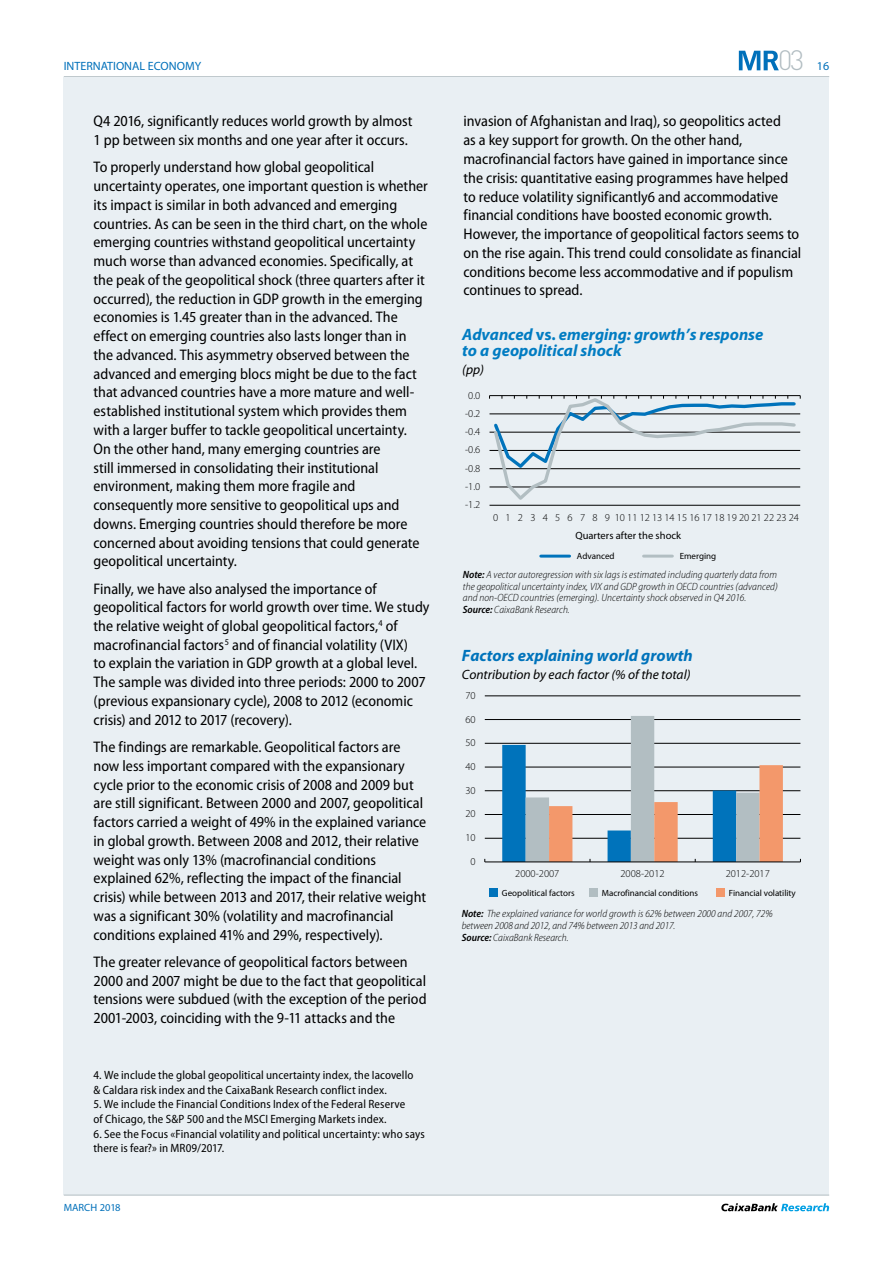
<style>
.page{position:relative;width:893px;height:1263px;background:#fff}
.page>*{position:absolute;margin:0;border:0;box-sizing:border-box;transform-origin:0 0}
.t1{font:300 27.6px "DIN Pro";color:#b2bdc2}
.t2{font:italic 700 16.5px/16.5px "Myriad Pro";color:#017cc2}
.t3{font:italic 700 16.5px "Myriad Pro";color:#0073bb}
.t4{font:semi-condensed 15.3px/18.8px "Myriad Pro";color:#000}
.t5{font:italic 13.5px "Myriad Pro";color:#000}
.t6{font:semi-condensed 12px/14.7px "Myriad Pro";letter-spacing:.01em;color:#000}
.t7{font:12px "Myriad Pro";color:#0070ba}
.t8{font:italic 300 semi-condensed 10.5px/11.7px "Myriad Pro";letter-spacing:.005em;color:#000}
.t9{font:300 10.5px "Myriad Pro";color:#000}
.t10{font:10.5px "Myriad Pro";letter-spacing:.005em;color:#000}
.t11{font:10.5px "Myriad Pro";color:#0070ba}
.t12{font:9px "Myriad Pro";letter-spacing:-.005em;color:#000}
.s1{font-style:normal}
.s2{font-weight:600}
</style>
<div class="page">
<hr style="left:64px;top:76px;width:765px;height:1px;background:#b2bdc2">
<div style="left:64px;top:77px;width:765px;height:1118px;background:#e9eff3"></div>
<hr style="left:64px;top:1195px;width:765px;height:1px;background:#b2bdc2">
<svg style="left:721px;top:1203px;width:108px;height:8px"></svg>
<svg style="left:739px;top:51px;width:40px;height:19px"></svg>
<hr style="left:489px;top:505px;width:311px;height:1px;background:#000">
<hr style="left:489px;top:395px;width:311px;height:1px;background:#000">
<svg style="left:489px;top:396px;width:312px;height:104px"></svg>
<hr style="left:541px;top:555px;width:29px;height:3px;background:#0073bb">
<hr style="left:644px;top:555px;width:28px;height:3px;background:#b2bec2">
<hr style="left:485px;top:838px;width:315px;height:1px;background:#000">
<hr style="left:485px;top:814px;width:315px;height:1px;background:#000">
<hr style="left:485px;top:790px;width:315px;height:1px;background:#000">
<hr style="left:485px;top:767px;width:315px;height:1px;background:#000">
<hr style="left:485px;top:743px;width:315px;height:1px;background:#000">
<hr style="left:485px;top:719px;width:315px;height:1px;background:#000">
<hr style="left:485px;top:696px;width:315px;height:1px;background:#000">
<hr style="left:485px;top:861px;width:315px;height:1px;background:#000">
<svg style="left:502px;top:716px;width:281px;height:146px"></svg>
<div style="left:489px;top:888px;width:9px;height:9px;background:#0073bb"></div>
<div style="left:590px;top:888px;width:8px;height:9px;background:#b2bec2"></div>
<div style="left:716px;top:888px;width:9px;height:9px;background:#f3986b"></div>
<h1 class="t1" style="left:778px;top:42px;width:28px">03</h1>
<p class="t7" style="left:64px;top:59px;width:139px">INTERNATIONAL ECONOMY</p>
<p class="t7" style="left:817px;top:60px;width:14px">16</p>
<p class="t4" style="left:94px;top:112px;width:320px">Q4 2016, significantly reduces world growth by almost<br>1 pp between six months and one year after it occurs.</p>
<p class="t4" style="left:94px;top:158px;width:336px">To properly understand how global geopolitical uncertainty operates, one important question is whether its impact is similar in both advanced and emerging countries. As can be seen in the third chart, on the whole emerging countries withstand geopolitical uncertainty much worse than advanced economies. Specifically, at the peak of the geopolitical shock (three quarters after it occurred), the reduction in GDP growth in the emerging economies is 1.45 greater than in the advanced. The effect on emerging countries also lasts longer than in the advanced. This asymmetry observed between the advanced and emerging blocs might be due to the fact that advanced countries have a more mature and well&shy;established institutional system which provides them with a larger buffer to tackle geopolitical uncertainty.<br>On the other hand, many emerging countries are<br>still immersed in consolidating their institutional environment, making them more fragile and consequently more sensitive to geopolitical ups and downs. Emerging countries should therefore be more concerned about avoiding tensions that could generate geopolitical uncertainty.</p>
<p class="t4" style="left:94px;top:579px;width:338px">Finally, we have also analysed the importance of geopolitical factors for world growth over time. We study the relative weight of global geopolitical factors,<sup>4</sup> of macrofinancial factors<sup>5</sup> and of financial volatility (VIX)<br>to explain the variation in GDP growth at a global level.<br>The sample was divided into three periods: 2000 to 2007 (previous expansionary cycle), 2008 to 2012 (economic crisis) and 2012 to 2017 (recovery).</p>
<p class="t4" style="left:94px;top:738px;width:334px">The findings are remarkable. Geopolitical factors are now less important compared with the expansionary cycle prior to the economic crisis of 2008 and 2009 but are still significant. Between 2000 and 2007, geopolitical factors carried a weight of 49% in the explained variance in global growth. Between 2008 and 2012, their relative weight was only 13% (macrofinancial conditions explained 62%, reflecting the impact of the financial crisis) while between 2013 and 2017, their relative weight was a significant 30% (volatility and macrofinancial conditions explained 41% and 29%, respectively).</p>
<p class="t4" style="left:94px;top:953px;width:335px">The greater relevance of geopolitical factors between 2000 and 2007 might be due to the fact that geopolitical tensions were subdued (with the exception of the period 2001-2003, coinciding with the 9-11 attacks and the</p>
<p class="t6" style="left:94px;top:1068px;width:321px">4. We include the global geopolitical uncertainty index, the Iacovello &amp; Caldara risk index and the CaixaBank Research conflict index.</p>
<p class="t6" style="left:94px;top:1097px;width:313px">5. We include the Financial Conditions Index of the Federal Reserve of Chicago, the S&amp;P 500 and the MSCI Emerging Markets index.</p>
<p class="t6" style="left:94px;top:1126px;width:333px">6. See the Focus «Financial volatility and political uncertainty: who says there is fear?» in MR09/2017.</p>
<p class="t11" style="left:64px;top:1202px;width:58px">MARCH 2018</p>
<p class="t4" style="left:463px;top:112px;width:339px">invasion of Afghanistan and Iraq), so geopolitics acted<br>as a key support for growth. On the other hand, macrofinancial factors have gained in importance since the crisis: quantitative easing programmes have helped to reduce volatility significantly6 and accommodative financial conditions have boosted economic growth.<br>However, the importance of geopolitical factors seems to on the rise again. This trend could consolidate as financial conditions become less accommodative and if populism continues to spread.</p>
<p class="t2" style="left:462px;top:326px;width:303px">Advanced <span class="s1">vs.</span> emerging: growth’s response to a geopolitical shock</p>
<p class="t5" style="left:462px;top:361px;width:23px">(pp)</p>
<p class="t9" style="left:468px;top:389px;width:14px">0.0</p>
<p class="t9" style="left:465px;top:408px;width:17px">-0.2</p>
<p class="t9" style="left:465px;top:426px;width:17px">-0.4</p>
<p class="t9" style="left:465px;top:444px;width:17px">-0.6</p>
<p class="t9" style="left:465px;top:462px;width:17px">-0.8</p>
<p class="t9" style="left:465px;top:481px;width:17px">-1.0</p>
<p class="t9" style="left:465px;top:499px;width:17px">-1.2</p>
<p class="t9" style="left:493px;top:511px;width:307px">0 1 2 3 4 5 6 7 8 9 101112131415161718192021222324</p>
<p class="t10" style="left:575px;top:530px;width:107px">Quarters after the shock</p>
<p class="t12" style="left:577px;top:551px;width:39px">Advanced</p>
<p class="t12" style="left:680px;top:551px;width:38px">Emerging</p>
<p class="t8" style="left:463px;top:569px;width:316px"><span class="s2">Note:</span> A vector autoregression with six lags is estimated including quarterly data from the geopolitical uncertainty index, VIX and GDP growth in OECD countries (advanced) and non-OECD countries (emerging). Uncertainty shock observed in Q4 2016.<br><span class="s2">Source:</span> CaixaBank Research.</p>
<p class="t3" style="left:462px;top:646px;width:232px">Factors explaining world growth</p>
<p class="t5" style="left:462px;top:667px;width:230px">Contribution by each factor (% of the total)</p>
<p class="t9" style="left:465px;top:689px;width:12px">70</p>
<p class="t9" style="left:465px;top:713px;width:12px">60</p>
<p class="t9" style="left:465px;top:737px;width:12px">50</p>
<p class="t9" style="left:465px;top:761px;width:12px">40</p>
<p class="t9" style="left:465px;top:784px;width:12px">30</p>
<p class="t9" style="left:465px;top:808px;width:12px">20</p>
<p class="t9" style="left:465px;top:832px;width:12px">10</p>
<p class="t9" style="left:470px;top:856px;width:7px">0</p>
<p class="t9" style="left:515px;top:868px;width:46px">2000-2007</p>
<p class="t9" style="left:620px;top:868px;width:46px">2008-2012</p>
<p class="t9" style="left:726px;top:868px;width:46px">2012-2017</p>
<p class="t12" style="left:502px;top:888px;width:74px">Geopolitical factors</p>
<p class="t12" style="left:602px;top:888px;width:97px">Macrofinancial conditions</p>
<p class="t12" style="left:729px;top:888px;width:68px">Financial volatility</p>
<p class="t8" style="left:462px;top:908px;width:312px"><span class="s2">Note:</span> The explained variance for world growth is 62% between 2000 and 2007, 72% between 2008 and 2012, and 74% between 2013 and 2017.<br><span class="s2">Source:</span> CaixaBank Research.</p>
</div>
